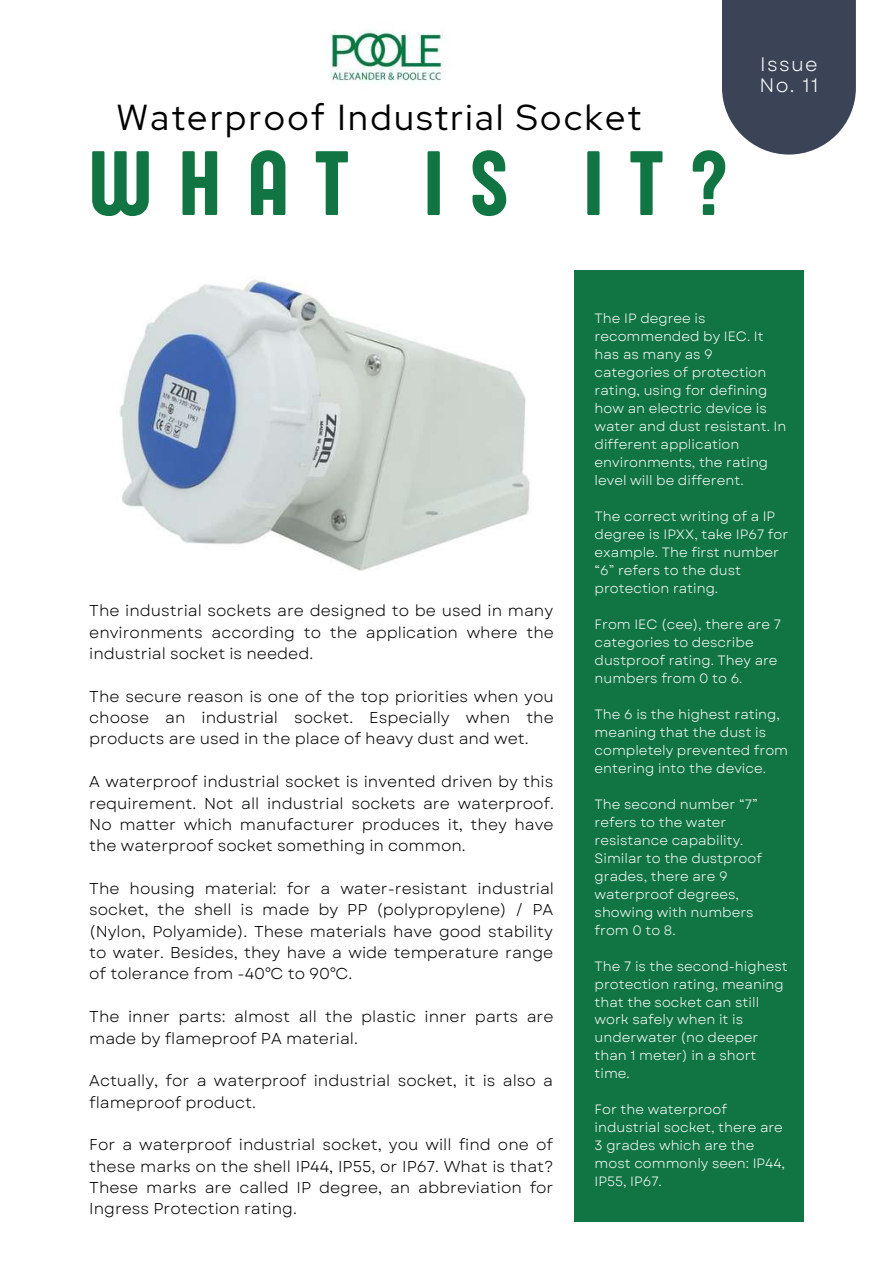
<style>
.page{position:relative;width:893px;height:1264px;background:#fff}
.page>*{position:absolute;margin:0;border:0;box-sizing:border-box;transform-origin:0 0}
.t1{font:94.35px "Sugo Pro Display";letter-spacing:.29em;color:#117543}
.t2{font:36px "Red Hat Display";letter-spacing:.07em;color:#000}
.t3{font:19.5px/21.3px "Garet";letter-spacing:.065em;color:#fff}
.t4{font:15.75px/21.3px "Garet";color:#000;text-align:justify}
.t5{font:13.5px/18px "Garet";color:#fff}
</style>
<div class="page">
<img style="left:119px;top:280px;width:411px;height:291px">
<div style="left:573px;top:270px;width:230px;height:951px;background:#117543"></div>
<div style="left:722px;top:0;width:133px;height:154px;background:#3b4456"></div>
<img style="left:330px;top:29px;width:114px;height:53px">
<h2 class="t2" style="left:116px;top:93px;width:526px">Waterproof Industrial Socket</h2>
<h1 class="t1" style="left:89px;top:129px;width:640px">WHAT IS IT?</h1>
<p class="t3" style="left:759px;top:53px;width:60px">Issue<br>No. 11</p>
<p class="t4" style="left:89px;top:600px;width:466px">The industrial sockets are designed to be used in many environments according to the application where the industrial socket is needed.</p>
<p class="t4" style="left:89px;top:685px;width:466px">The secure reason is one of the top priorities when you choose an industrial socket. Especially when the products are used in the place of heavy dust and wet.</p>
<p class="t4" style="left:89px;top:771px;width:466px">A waterproof industrial socket is invented driven by this requirement. Not all industrial sockets are waterproof.<br>No matter which manufacturer produces it, they have the waterproof socket something in common.</p>
<p class="t4" style="left:89px;top:877px;width:466px">The housing material: for a water-resistant industrial socket, the shell is made by PP (polypropylene) / PA (Nylon, Polyamide). These materials have good stability to water. Besides, they have a wide temperature range of tolerance from -40℃ to 90℃.</p>
<p class="t4" style="left:89px;top:1006px;width:465px">The inner parts: almost all the plastic inner parts are made by flameproof PA material.</p>
<p class="t4" style="left:89px;top:1070px;width:465px">Actually, for a waterproof industrial socket, it is also a flameproof product.</p>
<p class="t4" style="left:89px;top:1134px;width:465px">For a waterproof industrial socket, you will find one of these marks on the shell IP44, IP55, or IP67. What is that?<br>These marks are called IP degree, an abbreviation for Ingress Protection rating.</p>
<p class="t5" style="left:594px;top:309px;width:193px">The IP degree is recommended by IEC. It has as many as 9 categories of protection rating, using for defining how an electric device is water and dust resistant. In different application environments, the rating level will be different.</p>
<p class="t5" style="left:594px;top:507px;width:195px">The correct writing of a IP degree is IPXX, take IP67 for example. The first number “6” refers to the dust protection rating.</p>
<p class="t5" style="left:594px;top:615px;width:188px">From IEC (cee), there are 7 categories to describe dustproof rating. They are numbers from 0 to 6.</p>
<p class="t5" style="left:594px;top:705px;width:195px">The 6 is the highest rating, meaning that the dust is completely prevented from entering into the device.</p>
<p class="t5" style="left:594px;top:795px;width:169px">The second number “7” refers to the water resistance capability.<br>Similar to the dustproof grades, there are 9 waterproof degrees, showing with numbers from 0 to 8.</p>
<p class="t5" style="left:594px;top:956px;width:194px">The 7 is the second-highest protection rating, meaning that the socket can still work safely when it is underwater (no deeper than 1 meter) in a short time.</p>
<p class="t5" style="left:594px;top:1100px;width:192px">For the waterproof industrial socket, there are<br>3 grades which are the most commonly seen: IP44,<br>IP55, IP67.</p>
</div>
